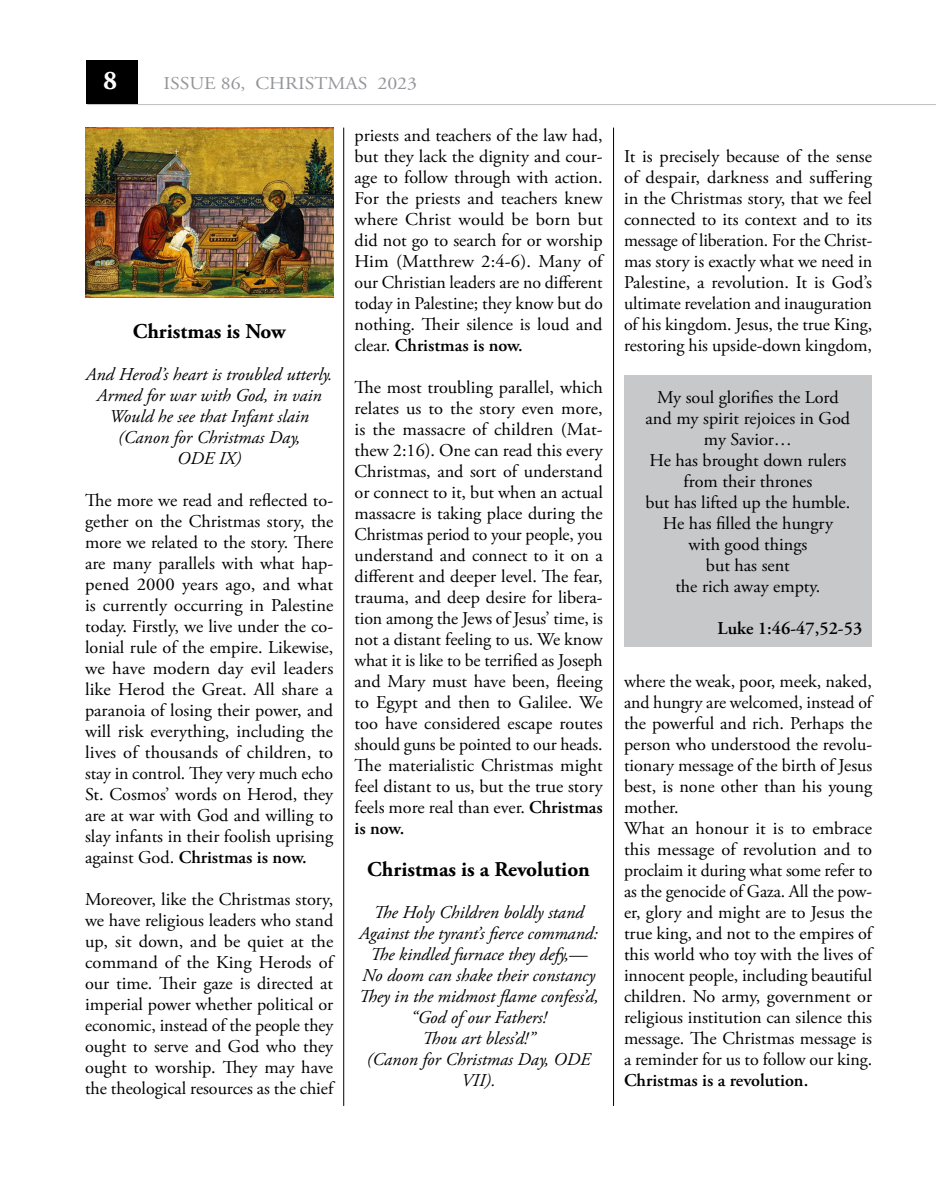
<style>
.page{position:relative;width:936px;height:1191px;background:#fff}
.page>*{position:absolute;margin:0;border:0;box-sizing:border-box;transform-origin:0 0}
.t1{font:700 27px "Adobe Garamond Pro";color:#fff}
.t2{font:700 21px "Adobe Garamond Pro";color:#000}
.t3{font:18px/21px "Adobe Garamond Pro";color:#000;text-align:justify}
.t4{font:italic 18px/21px "Adobe Garamond Pro";color:#000;text-align:center}
.t5{font:600 18px "Adobe Garamond Pro";color:#000}
.t6{font:18px "Adobe Garamond Pro";color:#939598;scale:1.1 1}
.s1{font-weight:600}
</style>
<div class="page">
<div style="left:86px;top:60px;width:51px;height:44px;background:#000"></div>
<hr style="left:87px;top:104px;width:848px;height:1px;background:#bcbec0">
<hr style="left:343px;top:128px;width:1px;height:978px;background:#000">
<hr style="left:613px;top:128px;width:1px;height:978px;background:#000">
<div style="left:624px;top:376px;width:247px;height:271px;background:#c7c8ca"></div>
<img style="left:85px;top:128px;width:248px;height:170px">
<h1 class="t1" style="left:103px;top:64px;width:16px">8</h1>
<p class="t6" style="left:163px;top:72px;width:232px">ISSUE 86, CHRISTMAS 2023</p>
<p class="t2" style="left:133px;top:319px;width:154px">Christmas is Now</p>
<p class="t4" style="left:86px;top:364px;width:248px">And Herod’s heart is troubled utterly.<br>Armed for war with God, in vain<br>Would he see that Infant slain (Canon for Christmas Day,<br>ODE IX)</p>
<p class="t3" style="left:85px;top:490px;width:250px">The more we read and reflected to&shy;gether on the Christmas story, the more we related to the story. There are many parallels with what hap&shy;pened 2000 years ago, and what is currently occurring in Palestine today. Firstly, we live under the co&shy;lonial rule of the empire. Likewise, we have modern day evil leaders like Herod the Great. All share a paranoia of losing their power, and will risk everything, including the lives of thousands of children, to stay in control. They very much echo St. Cosmos’ words on Herod, they are at war with God and willing to slay infants in their foolish uprising against God. <span class="s1">Christmas is now.</span></p>
<p class="t3" style="left:85px;top:889px;width:250px">Moreover, like the Christmas story, we have religious leaders who stand up, sit down, and be quiet at the command of the King Herods of our time. Their gaze is directed at imperial power whether political or economic, instead of the people they ought to serve and God who they ought to worship. They may have the theological resources as the chief</p>
<p class="t3" style="left:354px;top:125px;width:250px">priests and teachers of the law had, but they lack the dignity and cour&shy;age to follow through with action.<br>For the priests and teachers knew where Christ would be born but did not go to search for or worship Him (Matthrew 2:4-6). Many of our Christian leaders are no different today in Palestine; they know but do nothing. Their silence is loud and clear. <span class="s1">Christmas is now.</span></p>
<p class="t3" style="left:354px;top:377px;width:250px">The most troubling parallel, which relates us to the story even more, is the massacre of children (Mat&shy;thew 2:16). One can read this every Christmas, and sort of understand or connect to it, but when an actual massacre is taking place during the Christmas period to your people, you understand and connect to it on a different and deeper level. The fear, trauma, and deep desire for libera&shy;tion among the Jews of Jesus’ time, is not a distant feeling to us. We know what it is like to be terrified as Joseph and Mary must have been, fleeing to Egypt and then to Galilee. We too have considered escape routes should guns be pointed to our heads.<br>The materialistic Christmas might feel distant to us, but the true story feels more real than ever. <span class="s1">Christmas is now.</span></p>
<p class="t2" style="left:367px;top:857px;width:224px">Christmas is a Revolution</p>
<p class="t4" style="left:358px;top:902px;width:241px">The Holy Children boldly stand<br>Against the tyrant’s fierce command:<br>The kindled furnace they defy,—<br>No doom can shake their constancy<br>They in the midmost flame confess’d, “God of our Fathers!<br>Thou art bless’d!”<br>(Canon for Christmas Day, ODE<br>VII).</p>
<p class="t3" style="left:624px;top:146px;width:250px">It is precisely because of the sense of despair, darkness and suffering in the Christmas story, that we feel connected to its context and to its message of liberation. For the Christ&shy;mas story is exactly what we need in Palestine, a revolution. It is God’s ultimate revelation and inauguration of his kingdom. Jesus, the true King, restoring his upside-down kingdom,</p>
<p class="t3" style="left:645px;top:387px;width:206px;text-align:center">My soul glorifies the Lord and my spirit rejoices in God my Savior…<br>He has brought down rulers from their thrones<br>but has lifted up the humble.<br>He has filled the hungry with good things<br>but has sent<br>the rich away empty.</p>
<p class="t5" style="left:717px;top:618px;width:146px">Luke 1:46-47,52-53</p>
<p class="t3" style="left:624px;top:671px;width:250px;text-align:left">where the weak, poor, meek, naked, and hungry are welcomed, instead of the powerful and rich. Perhaps the person who understood the revolu&shy;tionary message of the birth of Jesus best, is none other than his young mother.<br>What an honour it is to embrace this message of revolution and to proclaim it during what some refer to as the genocide of Gaza. All the pow&shy;er, glory and might are to Jesus the true king, and not to the empires of this world who toy with the lives of innocent people, including beautiful children. No army, government or religious institution can silence this message. The Christmas message is a reminder for us to follow our king.</p>
<p class="t5" style="left:624px;top:1070px;width:186px">Christmas is a revolution.</p>
</div>
